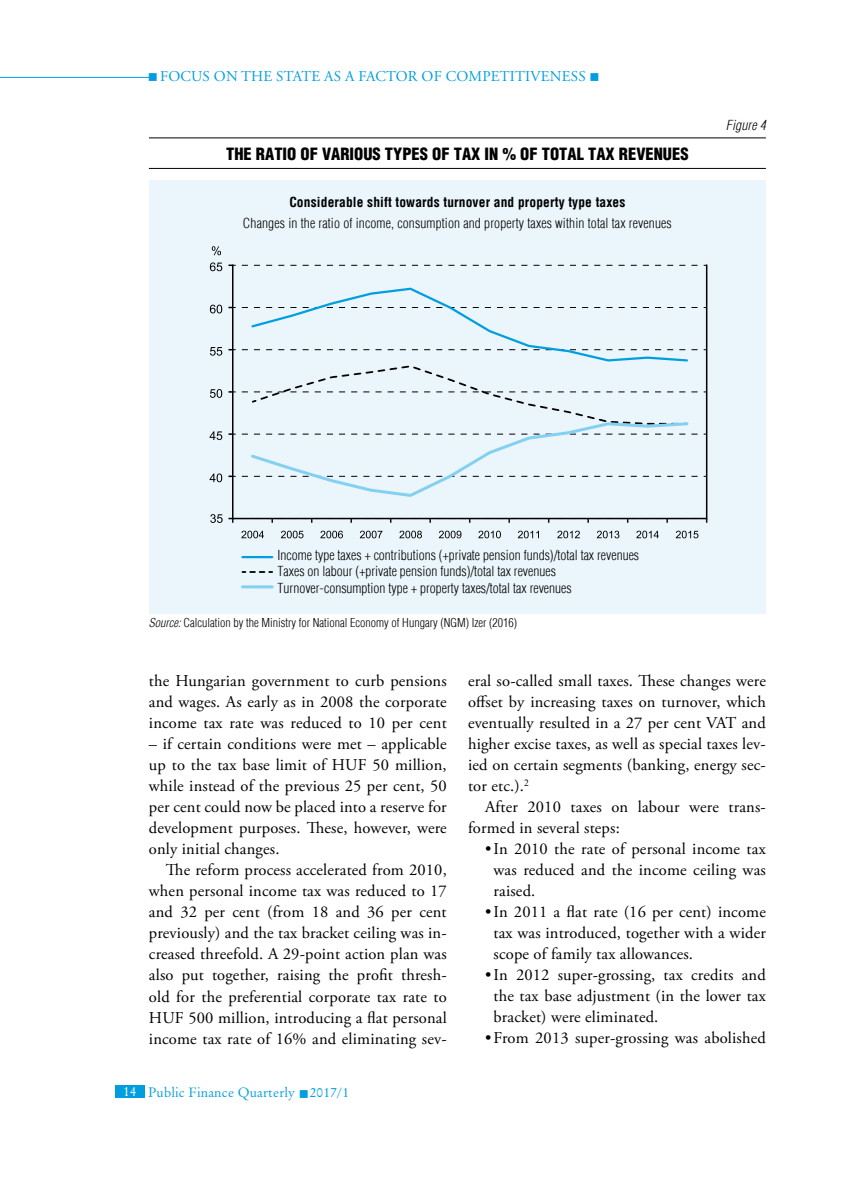
<style>
.page{position:relative;width:851px;height:1191px;background:#fff}
.page>*{position:absolute;margin:0;border:0;box-sizing:border-box;transform-origin:0 0}
.t1{font:16.5px/21px "Adobe Garamond Pro";letter-spacing:.01em;color:#000;text-align:justify}
.t2{font:900 condensed 16.5px "H Helvetica";color:#000}
.t3{font:15px "Adobe Garamond Pro";letter-spacing:.175em;color:#009ee0}
.t4{font:300 condensed 13.5px/16.5px "H Helvetica";color:#000}
.t5{font:700 condensed 13.5px "H Helvetica";letter-spacing:.01em;color:#000}
.t6{font:13.5px "Original Garamond HU Normal";letter-spacing:.01em;color:#009ee0}
.t7{font:italic 300 condensed 13.5px "H Helvetica";letter-spacing:.01em;color:#000}
.t8{font:300 condensed 12px "H Helvetica";color:#000}
.s1{font-style:italic}
.s2{color:#fff}
</style>
<div class="page">
<hr style="left:0;top:77px;width:149px;height:1px;background:#009ee0">
<div style="left:115px;top:1084px;width:30px;height:13px;background:#009ee0"></div>
<hr style="left:149px;top:137px;width:616px;height:1px;background:#000">
<hr style="left:149px;top:168px;width:616px;height:1px;background:#000">
<div style="left:149px;top:180px;width:616px;height:433px;background:#ebf6fc"></div>
<hr style="left:233px;top:518px;width:473px;height:1px;background:#000">
<hr style="left:232px;top:265px;width:1px;height:253px;background:#000">
<hr style="left:705px;top:265px;width:2px;height:253px;background:#000">
<svg style="left:210px;top:514px;width:12px;height:9px"></svg>
<svg style="left:209px;top:473px;width:13px;height:9px"></svg>
<svg style="left:209px;top:431px;width:13px;height:9px"></svg>
<svg style="left:210px;top:389px;width:12px;height:9px"></svg>
<svg style="left:210px;top:347px;width:12px;height:9px"></svg>
<svg style="left:210px;top:305px;width:12px;height:8px"></svg>
<svg style="left:210px;top:262px;width:12px;height:9px"></svg>
<svg style="left:212px;top:246px;width:9px;height:9px"></svg>
<svg style="left:242px;top:518px;width:465px;height:5px"></svg>
<svg style="left:242px;top:265px;width:464px;height:1px"></svg>
<svg style="left:228px;top:518px;width:8px;height:5px"></svg>
<svg style="left:228px;top:475px;width:8px;height:2px"></svg>
<svg style="left:228px;top:433px;width:8px;height:2px"></svg>
<svg style="left:228px;top:391px;width:8px;height:2px"></svg>
<svg style="left:228px;top:264px;width:8px;height:2px"></svg>
<svg style="left:241px;top:530px;width:23px;height:8px"></svg>
<svg style="left:281px;top:530px;width:22px;height:8px"></svg>
<svg style="left:320px;top:530px;width:23px;height:8px"></svg>
<svg style="left:360px;top:530px;width:22px;height:8px"></svg>
<svg style="left:399px;top:530px;width:23px;height:8px"></svg>
<svg style="left:439px;top:530px;width:22px;height:8px"></svg>
<svg style="left:478px;top:530px;width:23px;height:8px"></svg>
<svg style="left:517px;top:530px;width:22px;height:8px"></svg>
<svg style="left:557px;top:530px;width:22px;height:8px"></svg>
<svg style="left:636px;top:530px;width:22px;height:8px"></svg>
<svg style="left:675px;top:530px;width:23px;height:8px"></svg>
<svg style="left:596px;top:530px;width:23px;height:8px"></svg>
<hr style="left:242px;top:556px;width:30px;height:2px;background:#009ee0">
<svg style="left:242px;top:571px;width:30px;height:2px"></svg>
<hr style="left:242px;top:585px;width:30px;height:3px;background:#84d0f0">
<svg style="left:242px;top:286px;width:464px;height:212px"></svg>
<p class="t3" style="left:148px;top:67px;width:453px">■ Focus on the State as a Factor of Competitiveness ■</p>
<p class="t2" style="left:226px;top:143px;width:464px">THE RATIO OF VARIOUS TYPES OF TAX IN % OF TOTAL TAX REVENUES</p>
<p class="t5" style="left:289px;top:193px;width:337px">Considerable shift towards turnover and property type taxes</p>
<p class="t4" style="left:243px;top:214px;width:430px">Changes in the ratio of income, consumption and property taxes within total tax revenues</p>
<p class="t7" style="left:725px;top:117px;width:41px">Figure 4</p>
<p class="t4" style="left:277px;top:546px;width:363px">I ncome type taxes + contributions (+private pension funds)/total tax revenues<br>Taxes on labour (+private pension funds)/total tax revenues<br>Turnover-consumption type + property taxes/total tax revenues</p>
<p class="t8" style="left:149px;top:616px;width:303px"><span class="s1">Source:</span> Calculation by the Ministry for National Economy of Hungary (NGM</p>
<p class="t8" style="left:465px;top:616px;width:53px">) Izer (2016)</p>
<p class="t1" style="left:149px;top:671px;width:299px">the Hungarian government to curb pensions and wages. As early as in 2008 the corporate income tax rate was reduced to 10 per cent</p>
<p class="t1" style="left:149px;top:734px;width:299px">– if certain conditions were met – applicable up to the tax base limit of HUF 50 million, while instead of the previous 25 per cent, 50 per cent could now be placed into a reserve for development purposes. These, however, were only initial changes.</p>
<p class="t1" style="left:149px;top:860px;width:299px;text-indent:17px">The reform process accelerated from 2010, when personal income tax was reduced to 17 and 32 per cent (from 18 and 36 per cent previously) and the tax bracket ceiling was in&shy;creased threefold. A 29-point action plan was also put together, raising the profit thresh&shy;old for the preferential corporate tax rate to HUF 500 million, introducing a flat personal income tax rate of 16% and eliminating sev-</p>
<p class="t6" style="left:123px;top:1084px;width:228px"><span class="s2">14</span> Public Finance Quarterly ■ 2017/1</p>
<p class="t1" style="left:468px;top:671px;width:299px">eral so-called small taxes. These changes were offset by increasing taxes on turnover, which eventually resulted in a 27 per cent VAT</p>
<p class="t1" style="left:468px;top:713px;width:299px;text-indent:274px">and higher excise taxes, as well as special taxes lev&shy;ied on certain segments (banking, energy sec&shy;tor etc.).<sup>2</sup></p>
<p class="t1" style="left:468px;top:797px;width:299px;text-indent:17px">After 2010 taxes on labour were trans&shy;formed in several steps:</p>
<p class="t1" style="left:493px;top:839px;width:274px;text-indent:-8px">• In 2010 the rate of personal income tax was reduced and the income ceiling was raised.</p>
<p class="t1" style="left:493px;top:902px;width:274px;text-indent:-8px">• In 2011 a flat rate (16 per cent) income tax was introduced, together with a wider scope of family tax allowances.</p>
<p class="t1" style="left:493px;top:965px;width:274px;text-indent:-8px">• In 2012 super-grossing, tax credits and the tax base adjustment (in the lower tax bracket) were eliminated.</p>
<p class="t1" style="left:485px;top:1028px;width:282px">• From 2013 super-grossing was abolished</p>
</div>
